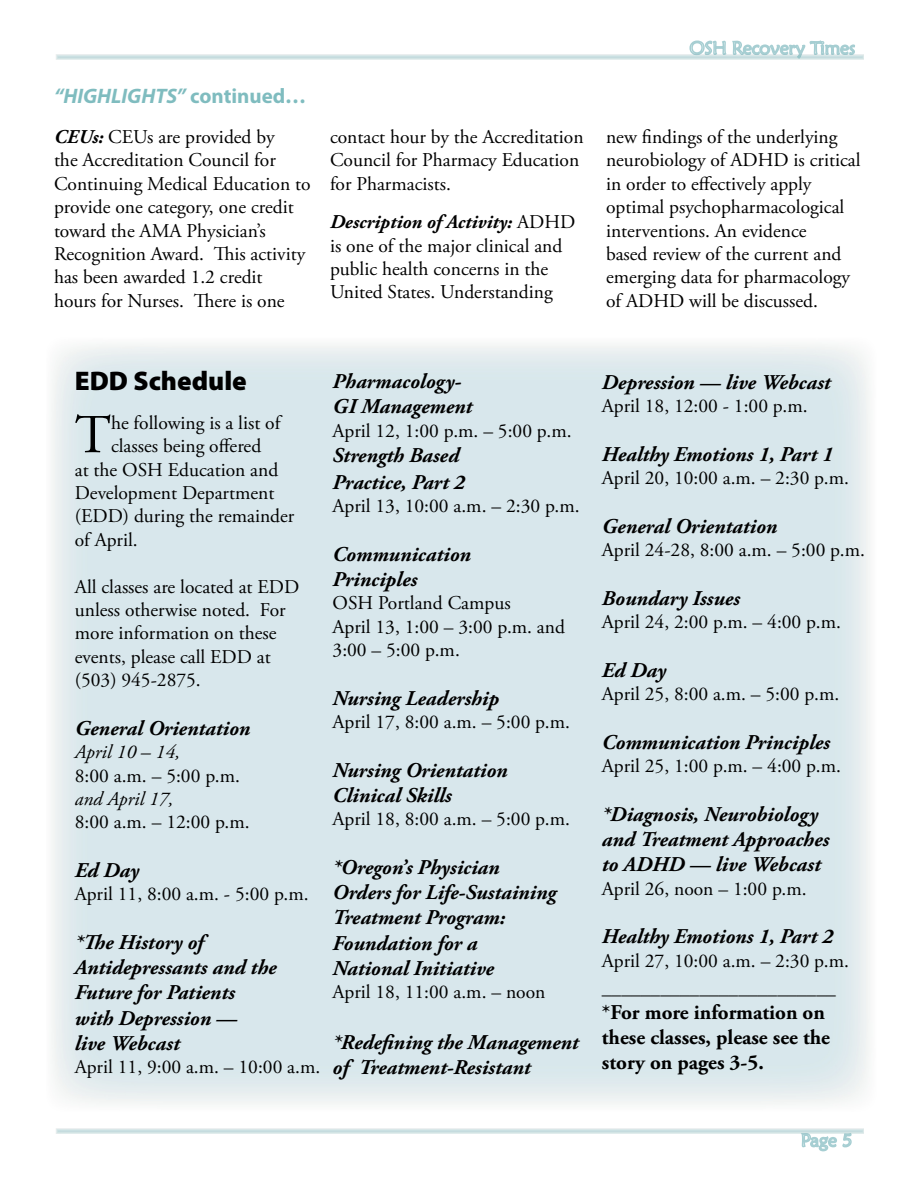
<style>
.page{position:relative;width:918px;height:1188px;background:#fff}
.page>*{position:absolute;margin:0;border:0;box-sizing:border-box;transform-origin:0 0}
.t1{font:54.75px "Adobe Garamond Pro";color:#000}
.t2{font:900 27px "Myriad Pro";color:#000}
.t3{font:italic 700 21px/25.2px "Adobe Garamond Pro";color:#000}
.t4{font:700 21px/25.2px "Adobe Garamond Pro";color:#000}
.t5{font:italic 700 21px "Myriad Pro";color:#7fbcbf}
.t6{font:19.5px/23.4px "Adobe Garamond Pro";color:#000}
.t7{font:italic 19.5px "Adobe Garamond Pro";color:#000}
.s1{font-style:normal}
.s2{font-weight:700;font-style:italic}
</style>
<div class="page">
<svg style="left:689px;top:40px;width:166px;height:14px"></svg>
<img style="left:693px;top:54px;width:161px;height:5px">
<svg style="left:801px;top:1133px;width:51px;height:18px"></svg>
<p class="t5" style="left:54px;top:84px;width:254px">“HIGHLIGHTS” <span class="s1">continued…</span></p>
<p class="t6" style="left:54px;top:126px;width:258px"><span class="s2">CEUs:</span> CEUs are provided by<br>the Accreditation Council for<br>Continuing Medical Education to provide one category, one credit toward the AMA Physician’s<br>Recognition Award. This activity has been awarded 1.2 credit<br>hours for Nurses. There is one</p>
<p class="t6" style="left:330px;top:126px;width:255px">contact hour by the Accreditation<br>Council for Pharmacy Education for Pharmacists.</p>
<p class="t6" style="left:330px;top:211px;width:247px"><span class="s2">Description of Activity:</span> ADHD is one of the major clinical and public health concerns in the<br>United States. Understanding</p>
<p class="t6" style="left:606px;top:126px;width:256px">new findings of the underlying neurobiology of ADHD is critical in order to effectively apply optimal psychopharmacological interventions. An evidence<br>based review of the current and emerging data for pharmacology of ADHD will be discussed.</p>
<h2 class="t2" style="left:75px;top:366px;width:173px">EDD Schedule</h2>
<h1 class="t1" style="left:75px;top:402px;width:38px">T</h1>
<p class="t6" style="left:111px;top:412px;width:171px">he following is a list of</p>
<p class="t6" style="left:111px;top:435px;width:152px">classes being offered</p>
<p class="t6" style="left:75px;top:458px;width:205px">at the OSH Education and</p>
<p class="t6" style="left:75px;top:482px;width:201px">Development Department</p>
<p class="t6" style="left:75px;top:505px;width:221px">(EDD) during the remainder</p>
<p class="t6" style="left:75px;top:529px;width:64px">of April.</p>
<p class="t6" style="left:75px;top:575px;width:226px">All classes are located at EDD unless otherwise noted. For more information on these events, please call EDD at (503) 945-2875.</p>
<p class="t3" style="left:75px;top:716px;width:177px">General Orientation</p>
<p class="t7" style="left:75px;top:740px;width:107px">April 10 – 14,</p>
<p class="t6" style="left:75px;top:764px;width:167px">8:00 a.m. – 5:00 p.m.</p>
<p class="t7" style="left:75px;top:787px;width:100px">and April 17,</p>
<p class="t6" style="left:75px;top:811px;width:176px">8:00 a.m. – 12:00 p.m.</p>
<p class="t3" style="left:75px;top:858px;width:66px">Ed Day</p>
<p class="t6" style="left:75px;top:883px;width:235px">April 11, 8:00 a.m. - 5:00 p.m.</p>
<p class="t3" style="left:75px;top:930px;width:203px">*The History of<br>Antidepressants and the<br>Future for Patients with Depression —<br>live Webcast</p>
<p class="t6" style="left:75px;top:1056px;width:247px">April 11, 9:00 a.m. – 10:00 a.m.</p>
<p class="t3" style="left:333px;top:369px;width:141px">Pharmacology-<br>GI Management</p>
<p class="t6" style="left:333px;top:419px;width:241px">April 12, 1:00 p.m. – 5:00 p.m.</p>
<p class="t3" style="left:333px;top:442px;width:134px;line-height:27px">Strength Based<br>Practice, Part 2</p>
<p class="t6" style="left:333px;top:495px;width:249px">April 13, 10:00 a.m. – 2:30 p.m.</p>
<p class="t3" style="left:333px;top:542px;width:140px">Communication<br>Principles</p>
<p class="t6" style="left:333px;top:592px;width:234px">OSH Portland Campus<br>April 13, 1:00 – 3:00 p.m. and<br>3:00 – 5:00 p.m.</p>
<p class="t3" style="left:333px;top:686px;width:168px">Nursing Leadership</p>
<p class="t6" style="left:333px;top:711px;width:239px">April 17, 8:00 a.m. – 5:00 p.m.</p>
<p class="t3" style="left:333px;top:758px;width:177px">Nursing Orientation<br>Clinical Skills</p>
<p class="t6" style="left:333px;top:808px;width:239px">April 18, 8:00 a.m. – 5:00 p.m.</p>
<p class="t3" style="left:333px;top:855px;width:225px">*Oregon’s Physician<br>Orders for Life-Sustaining<br>Treatment Program:<br>Foundation for a<br>National Initiative</p>
<p class="t6" style="left:333px;top:981px;width:214px">April 18, 11:00 a.m. – noon</p>
<p class="t3" style="left:333px;top:1030px;width:248px">*Redefining the Management of Treatment-Resistant</p>
<p class="t3" style="left:602px;top:370px;width:230px">Depression — live Webcast</p>
<p class="t6" style="left:602px;top:395px;width:207px">April 18, 12:00 - 1:00 p.m.</p>
<p class="t3" style="left:602px;top:442px;width:233px">Healthy Emotions 1, Part 1</p>
<p class="t6" style="left:602px;top:467px;width:249px">April 20, 10:00 a.m. – 2:30 p.m.</p>
<p class="t3" style="left:602px;top:514px;width:177px">General Orientation</p>
<p class="t6" style="left:602px;top:539px;width:265px">April 24-28, 8:00 a.m. – 5:00 p.m.</p>
<p class="t3" style="left:602px;top:586px;width:140px">Boundary Issues</p>
<p class="t6" style="left:602px;top:611px;width:241px">April 24, 2:00 p.m. – 4:00 p.m.</p>
<p class="t3" style="left:602px;top:658px;width:66px">Ed Day</p>
<p class="t6" style="left:602px;top:683px;width:239px">April 25, 8:00 a.m. – 5:00 p.m.</p>
<p class="t3" style="left:602px;top:730px;width:230px">Communication Principles</p>
<p class="t6" style="left:602px;top:755px;width:241px">April 25, 1:00 p.m. – 4:00 p.m.</p>
<p class="t3" style="left:602px;top:802px;width:229px">*Diagnosis, Neurobiology and Treatment Approaches to ADHD — live Webcast</p>
<p class="t6" style="left:602px;top:877px;width:206px">April 26, noon – 1:00 p.m.</p>
<p class="t3" style="left:602px;top:924px;width:233px">Healthy Emotions 1, Part 2</p>
<p class="t6" style="left:602px;top:948px;width:249px;line-height:27px">April 27, 10:00 a.m. – 2:30 p.m. ________________________</p>
<p class="t4" style="left:602px;top:1000px;width:230px">*For more information on these classes, please see the story on pages 3-5.</p>
</div>
